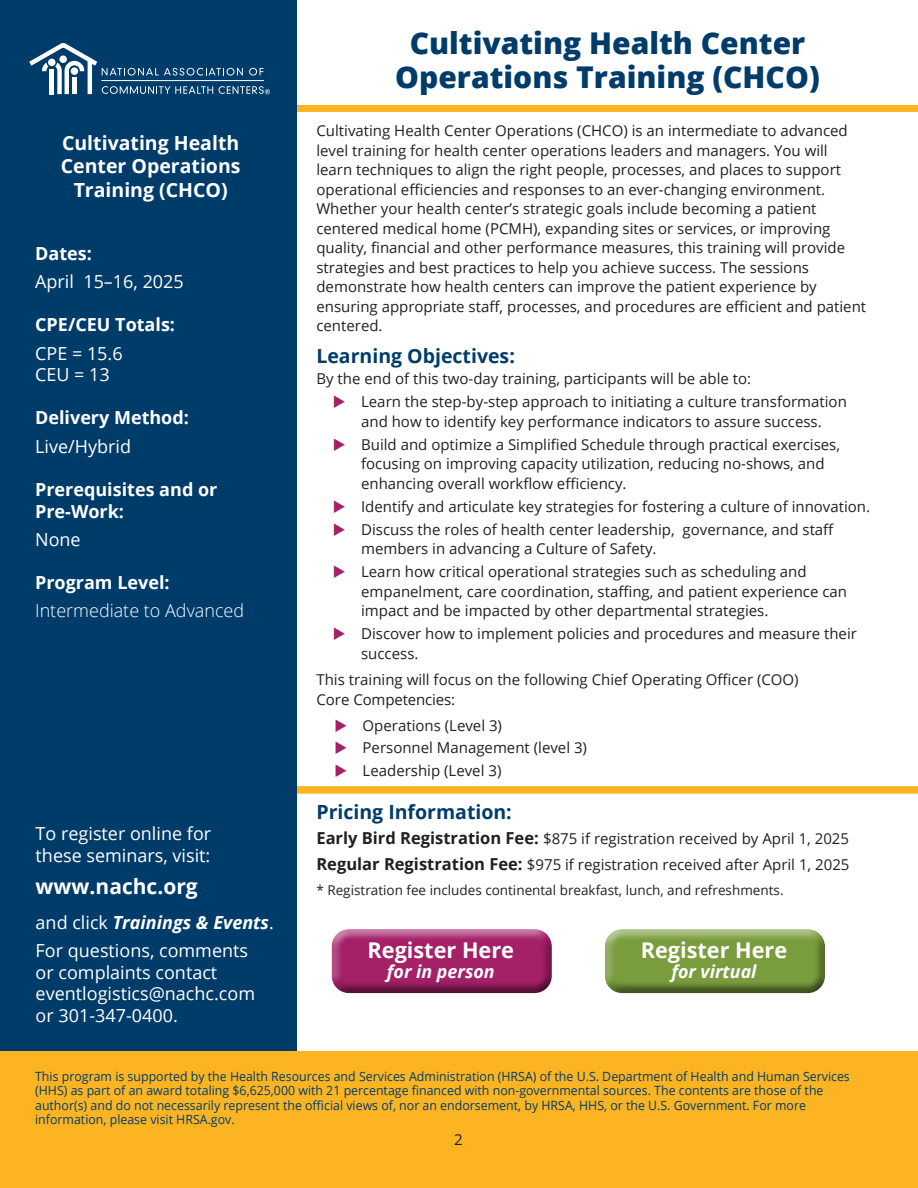
<style>
.page{position:relative;width:918px;height:1188px;background:#fff}
.page>*{position:absolute;margin:0;border:0;box-sizing:border-box;transform-origin:0 0}
.t1{font:800 30px/34.5px "Open Sans";color:#003c6a;text-align:center}
.t2{font:700 21.6px "Open Sans";color:#fff}
.t3{font:700 21px "Open Sans";color:#fff}
.t4{font:700 19.5px/23.4px "Open Sans";color:#fff}
.t5{font:700 19.5px "Open Sans";color:#003c6a}
.t6{font:18px/21.6px "Open Sans";color:#fff}
.t7{font:700 18px/21.6px "Open Sans";color:#fff}
.t8{font:italic 700 18px "Open Sans";color:#fff}
.t9{font:300 18px "Open Sans";color:#fff}
.t10{font:italic 700 17.85px "Open Sans";color:#fff}
.t11{font:15px/19.5px "Open Sans";color:#231f20}
.t12{font:13.5px "Open Sans";color:#231f20}
.t13{font:12.75px/14.7px "Open Sans";color:#003c6a}
.s1{color:#a42067}
.s2{font-weight:700;font-size:16.5px}
.s3{font-weight:400;font-style:normal}
</style>
<div class="page">
<div style="left:0;top:0;width:297px;height:1188px;background:#003c6a"></div>
<svg style="left:29px;top:43px;width:241px;height:51px"></svg>
<div style="left:297px;top:106px;width:621px;height:6px;background:#fcb423"></div>
<div style="left:0;top:1052px;width:918px;height:136px;background:#fcb423"></div>
<div style="left:297px;top:786px;width:621px;height:8px;background:#fcb423"></div>
<div style="left:330px;top:929px;width:224px;height:65px;background:#231f20;opacity:.75"></div>
<div style="left:603px;top:928px;width:224px;height:65px;background:#231f20;opacity:.75"></div>
<p class="t1" style="left:395px;top:24px;width:426px">Cultivating Health Center<br>Operations Training (CHCO)</p>
<p class="t11" style="left:316px;top:121px;width:551px">Cultivating Health Center Operations (CHCO) is an intermediate to advanced level training for health center operations leaders and managers. You will learn techniques to align the right people, processes, and places to support operational efficiencies and responses to an ever-changing environment.<br>Whether your health center’s strategic goals include becoming a patient centered medical home (PCMH), expanding sites or services, or improving quality, financial and other performance measures, this training will provide strategies and best practices to help you achieve success. The sessions demonstrate how health centers can improve the patient experience by ensuring appropriate staff, processes, and procedures are efficient and patient centered.</p>
<p class="t5" style="left:316px;top:342px;width:200px">Learning Objectives:</p>
<p class="t11" style="left:316px;top:369px;width:436px">By the end of this two-day training, participants will be able to:</p>
<p class="t11" style="left:333px;top:392px;width:515px;text-align:center"><span class="s1">◆</span> Learn the step-by-step approach to initiating a culture transformation and how to identify key performance indicators to assure success.</p>
<p class="t11" style="left:361px;top:434px;width:481px;text-indent:-28px"><span class="s1">◆</span> Build and optimize a Simplified Schedule through practical exercises, focusing on improving capacity utilization, reducing no-shows, and enhancing overall workflow efficiency.</p>
<p class="t11" style="left:333px;top:496px;width:539px"><span class="s1">◆</span> Identify and articulate key strategies for fostering a culture of innovation.</p>
<p class="t11" style="left:361px;top:519px;width:474px;text-indent:-28px"><span class="s1">◆</span> Discuss the roles of health center leadership, governance, and staff members in advancing a Culture of Safety.</p>
<p class="t11" style="left:361px;top:562px;width:487px;text-indent:-28px"><span class="s1">◆</span> Learn how critical operational strategies such as scheduling and empanelment, care coordination, staffing, and patient experience can impact and be impacted by other departmental strategies.</p>
<p class="t11" style="left:361px;top:624px;width:497px;text-indent:-28px"><span class="s1">◆</span> Discover how to implement policies and procedures and measure their success.</p>
<p class="t11" style="left:316px;top:670px;width:484px">This training will focus on the following Chief Operating Officer (COO)<br>Core Competencies:</p>
<p class="t11" style="left:334px;top:715px;width:169px"><span class="s1">◆</span> Operations (Level 3)</p>
<p class="t11" style="left:334px;top:738px;width:254px"><span class="s1">◆</span> Personnel Management (level 3)</p>
<p class="t11" style="left:334px;top:760px;width:169px"><span class="s1">◆</span> Leadership (Level 3)</p>
<p class="t5" style="left:316px;top:798px;width:197px">Pricing Information:</p>
<p class="t11" style="left:316px;top:828px;width:534px"><span class="s2">Early Bird Registration Fee:</span> $875 if registration received by April 1, 2025</p>
<p class="t11" style="left:316px;top:855px;width:535px"><span class="s2">Regular Registration Fee:</span> $975 if registration received after April 1, 2025</p>
<p class="t12" style="left:316px;top:881px;width:469px">* Registration fee includes continental breakfast, lunch, and refreshments.</p>
<p class="t4" style="left:61px;top:131px;width:181px">Cultivating Health<br>Center Operations</p>
<p class="t4" style="left:74px;top:177px;width:156px">Training (CHCO)</p>
<p class="t7" style="left:35px;top:242px;width:58px">Dates:</p>
<p class="t6" style="left:35px;top:270px;width:150px">April 15–16, 2025</p>
<p class="t7" style="left:35px;top:313px;width:141px">CPE/CEU Totals:</p>
<p class="t6" style="left:35px;top:342px;width:89px">CPE = 15.6</p>
<p class="t6" style="left:35px;top:363px;width:76px">CEU = 13</p>
<p class="t7" style="left:35px;top:407px;width:155px">Delivery Method:</p>
<p class="t6" style="left:35px;top:435px;width:97px">Live/Hybrid</p>
<p class="t7" style="left:35px;top:478px;width:184px">Prerequisites and or<br>Pre-Work:</p>
<p class="t6" style="left:35px;top:528px;width:47px">None</p>
<p class="t7" style="left:35px;top:571px;width:136px">Program Level:</p>
<p class="t9" style="left:35px;top:599px;width:211px">Intermediate to Advanced</p>
<p class="t6" style="left:36px;top:822px;width:177px">To register online for these seminars, visit:</p>
<p class="t3" style="left:36px;top:871px;width:164px">www.nachc.org</p>
<p class="t8" style="left:36px;top:909px;width:240px"><span class="s3">and click</span> Trainings &amp; Events<span class="s3">.</span></p>
<p class="t6" style="left:36px;top:939px;width:221px">For questions, comments or complaints contact eventlogistics@nachc.com or 301-347-0400.</p>
<p class="t2" style="left:641px;top:935px;width:148px">Register Here</p>
<p class="t2" style="left:368px;top:935px;width:148px">Register Here</p>
<p class="t10" style="left:387px;top:959px;width:109px">for in person</p>
<p class="t10" style="left:671px;top:959px;width:87px">for virtual</p>
<p class="t13" style="left:35px;top:1068px;width:816px">This program is supported by the Health Resources and Services Administration (HRSA) of the U.S. Department of Health and Human Services (HHS) as part of an award totaling $6,625,000 with 21 percentage financed with non-governmental sources. The contents are those of the author(s) and do not necessarily represent the official views of, nor an endorsement, by HRSA, HHS, or the U.S. Government. For more information, please visit HRSA.gov.</p>
<p class="t11" style="left:454px;top:1130px;width:10px">2</p>
</div>
